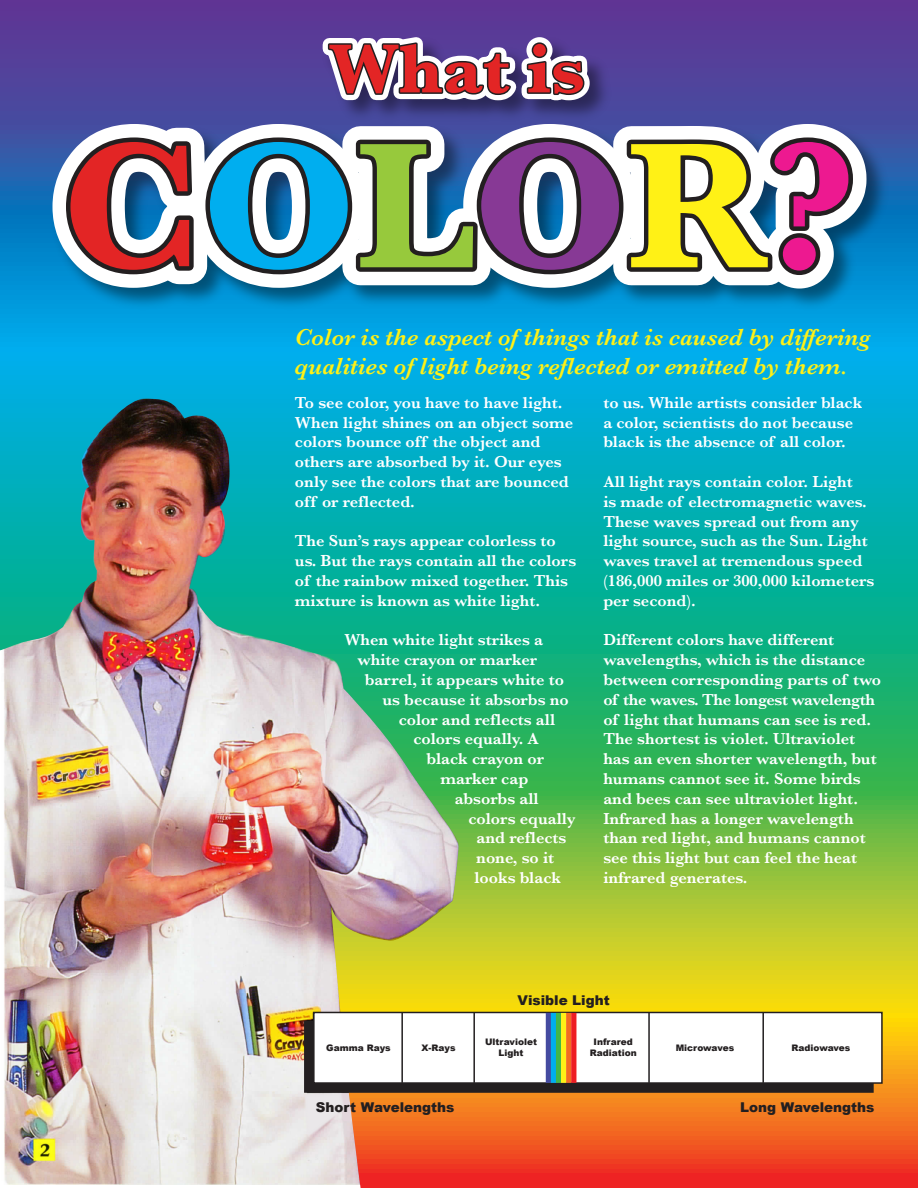
<style>
.page{position:relative;width:918px;height:1188px;background:#fff}
.page>*{position:absolute;margin:0;border:0;box-sizing:border-box;transform-origin:0 0}
.t1{font:700 186px "Baskerville";color:#e32525}
.t2{font:700 72px "Baskerville";color:#e32525}
.t3{font:italic 600 24px/28.8px "Baskerville";color:#fff116}
.t4{font:600 16.5px/19.8px "Baskerville";color:#fff}
.t5{font:900 13.5px "Arial";color:#231f20}
.t6{font:900 9px/10.8px "Arial";color:#231f20;text-align:center}
.s1{color:#00aeef}
.s2{color:#97c93c}
.s3{color:#873995}
.s4{color:#fff116}
.s5{color:#ed1990}
</style>
<div class="page">
<img style="left:0;top:0;width:918px;height:1188px">
<div style="left:304px;top:1021px;width:570px;height:72px;background:#231f20;border:2px solid #231f20"></div>
<div style="left:313px;top:1012px;width:570px;height:72px;background:#fff;border:2px solid #231f20"></div>
<hr style="left:401px;top:1013px;width:2px;height:70px;background:#231f20">
<hr style="left:473px;top:1013px;width:2px;height:70px;background:#231f20">
<div style="left:546px;top:1013px;width:5px;height:70px;background:#454ba0"></div>
<div style="left:551px;top:1013px;width:5px;height:70px;background:#00aeef"></div>
<div style="left:556px;top:1013px;width:5px;height:70px;background:#43b649"></div>
<div style="left:561px;top:1013px;width:5px;height:70px;background:#fff116"></div>
<div style="left:566px;top:1013px;width:5px;height:70px;background:#f36b21"></div>
<div style="left:571px;top:1013px;width:5px;height:70px;background:#ee1d23"></div>
<hr style="left:648px;top:1013px;width:2px;height:70px;background:#231f20">
<hr style="left:762px;top:1013px;width:2px;height:70px;background:#231f20">
<img style="left:29px;top:20px;width:883px;height:365px">
<svg style="left:25px;top:22px;width:871px;height:295px"></svg>
<h2 class="t2" style="left:330px;top:19px;width:257px">What is</h2>
<h1 class="t1" style="left:62px;top:77px;width:796px">C<span class="s1">O</span><span class="s2">L</span><span class="s3">O</span><span class="s4">R</span><span class="s5">?</span></h1>
<h3 class="t3" style="left:295px;top:323px;width:577px">Color is the aspect of things that is caused by differing qualities of light being reflected or emitted by them.</h3>
<p class="t4" style="left:295px;top:392px;width:280px">To see color, you have to have light.<br>When light shines on an object some colors bounce off the object and others are absorbed by it. Our eyes only see the colors that are bounced off or reflected.</p>
<p class="t4" style="left:295px;top:531px;width:283px">The Sun’s rays appear colorless to us. But the rays contain all the colors of the rainbow mixed together. This mixture is known as white light.</p>
<p class="t4" style="left:344px;top:630px;width:200px">When white light strikes a</p>
<p class="t4" style="left:358px;top:650px;width:181px">white crayon or marker</p>
<p class="t4" style="left:365px;top:670px;width:201px">barrel, it appears white to</p>
<p class="t4" style="left:382px;top:689px;width:188px">us because it absorbs no</p>
<p class="t4" style="left:399px;top:709px;width:158px">color and reflects all</p>
<p class="t4" style="left:413px;top:729px;width:127px">colors equally. A</p>
<p class="t4" style="left:427px;top:749px;width:119px">black crayon or</p>
<p class="t4" style="left:440px;top:769px;width:89px">marker cap</p>
<p class="t4" style="left:455px;top:788px;width:85px">absorbs all</p>
<p class="t4" style="left:468px;top:808px;width:109px">colors equally</p>
<p class="t4" style="left:477px;top:828px;width:92px">and reflects</p>
<p class="t4" style="left:476px;top:848px;width:79px">none, so it</p>
<p class="t4" style="left:474px;top:868px;width:88px">looks black</p>
<p class="t4" style="left:603px;top:392px;width:260px">to us. While artists consider black a color, scientists do not because black is the absence of all color.</p>
<p class="t4" style="left:603px;top:472px;width:273px">All light rays contain color. Light<br>is made of electromagnetic waves.<br>These waves spread out from any light source, such as the Sun. Light waves travel at tremendous speed (186,000 miles or 300,000 kilometers per second).</p>
<p class="t4" style="left:603px;top:630px;width:279px">Different colors have different wavelengths, which is the distance between corresponding parts of two of the waves. The longest wavelength of light that humans can see is red.<br>The shortest is violet. Ultraviolet has an even shorter wavelength, but humans cannot see it. Some birds and bees can see ultraviolet light.<br>Infrared has a longer wavelength than red light, and humans cannot see this light but can feel the heat infrared generates.</p>
<p class="t5" style="left:517px;top:991px;width:94px">Visible Light</p>
<p class="t6" style="left:590px;top:1036px;width:48px">Infrared<br>Radiation</p>
<p class="t6" style="left:326px;top:1042px;width:66px">Gamma Rays</p>
<p class="t6" style="left:422px;top:1042px;width:36px">X-Rays</p>
<p class="t6" style="left:485px;top:1036px;width:53px">Ultraviolet<br>Light</p>
<p class="t6" style="left:676px;top:1042px;width:60px">Microwaves</p>
<p class="t6" style="left:792px;top:1042px;width:60px">Radiowaves</p>
<p class="t5" style="left:316px;top:1098px;width:140px">Short Wavelengths</p>
<p class="t5" style="left:740px;top:1098px;width:136px">Long Wavelengths</p>
</div>
